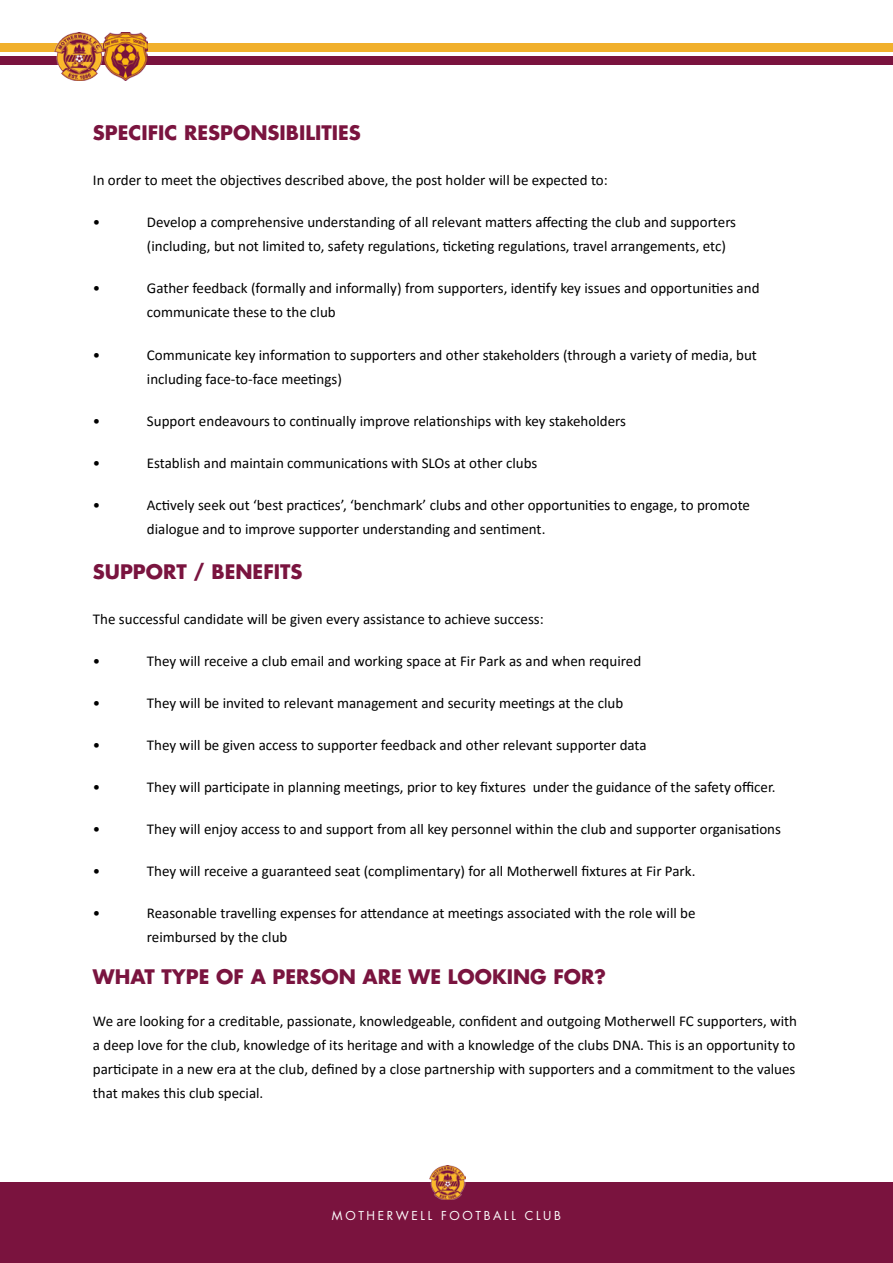
<style>
.page{position:relative;width:893px;height:1263px;background:#fff}
.page>*{position:absolute;margin:0;border:0;box-sizing:border-box;transform-origin:0 0}
.t1{font:700 19.5px "Futura Std";color:#7a143f}
.t2{font:15px/24px "Calibri";color:#000}
.t3{font:12px "Futura Std";letter-spacing:.22em;color:#fff}
</style>
<div class="page">
<div style="left:0;top:1182px;width:893px;height:81px;background:#7a133e"></div>
<img style="left:430px;top:1165px;width:35px;height:34px">
<div style="left:0;top:43px;width:893px;height:8px;background:#f1b02c"></div>
<div style="left:0;top:57px;width:893px;height:8px;background:#7a133e"></div>
<img style="left:54px;top:33px;width:94px;height:47px">
<p class="t1" style="left:93px;top:120px;width:269px">SPECIFIC RESPONSIBILITIES</p>
<p class="t2" style="left:93px;top:168px;width:516px">In order to meet the objectives described above, the post holder will be expected to:</p>
<p class="t2" style="left:93px;top:210px;width:9px">•</p>
<p class="t2" style="left:147px;top:210px;width:591px">Develop a comprehensive understanding of all relevant matters affecting the club and supporters (including, but not limited to, safety regulations, ticketing regulations, travel arrangements, etc)</p>
<p class="t2" style="left:93px;top:276px;width:9px">•</p>
<p class="t2" style="left:147px;top:276px;width:614px">Gather feedback (formally and informally) from supporters, identify key issues and opportunities and communicate these to the club</p>
<p class="t2" style="left:93px;top:342px;width:9px">•</p>
<p class="t2" style="left:147px;top:342px;width:611px">Communicate key information to supporters and other stakeholders (through a variety of media, but including face-to-face meetings)</p>
<p class="t2" style="left:93px;top:408px;width:9px">•</p>
<p class="t2" style="left:147px;top:408px;width:481px">Support endeavours to continually improve relationships with key stakeholders</p>
<p class="t2" style="left:93px;top:450px;width:9px">•</p>
<p class="t2" style="left:147px;top:450px;width:392px">Establish and maintain communications with SLOs at other clubs</p>
<p class="t2" style="left:93px;top:492px;width:9px">•</p>
<p class="t2" style="left:147px;top:492px;width:605px">Actively seek out ‘best practices’, ‘benchmark’ clubs and other opportunities to engage, to promote dialogue and to improve supporter understanding and sentiment.</p>
<p class="t1" style="left:93px;top:558px;width:211px">SUPPORT / BENEFITS</p>
<p class="t2" style="left:93px;top:606px;width:452px">The successful candidate will be given every assistance to achieve success:</p>
<p class="t2" style="left:93px;top:648px;width:9px">•</p>
<p class="t2" style="left:147px;top:648px;width:496px">They will receive a club email and working space at Fir Park as and when required</p>
<p class="t2" style="left:93px;top:690px;width:9px">•</p>
<p class="t2" style="left:147px;top:690px;width:478px">They will be invited to relevant management and security meetings at the club</p>
<p class="t2" style="left:93px;top:732px;width:9px">•</p>
<p class="t2" style="left:147px;top:732px;width:501px">They will be given access to supporter feedback and other relevant supporter data</p>
<p class="t2" style="left:93px;top:774px;width:9px">•</p>
<p class="t2" style="left:147px;top:774px;width:630px">They will participate in planning meetings, prior to key fixtures under the guidance of the safety officer.</p>
<p class="t2" style="left:93px;top:816px;width:9px">•</p>
<p class="t2" style="left:147px;top:816px;width:636px">They will enjoy access to and support from all key personnel within the club and supporter organisations</p>
<p class="t2" style="left:93px;top:858px;width:9px">•</p>
<p class="t2" style="left:147px;top:858px;width:550px">They will receive a guaranteed seat (complimentary) for all Motherwell fixtures at Fir Park.</p>
<p class="t2" style="left:93px;top:900px;width:9px">•</p>
<p class="t2" style="left:147px;top:900px;width:550px">Reasonable travelling expenses for attendance at meetings associated with the role will be reimbursed by the club</p>
<p class="t1" style="left:93px;top:963px;width:515px">WHAT TYPE OF A PERSON ARE WE LOOKING FOR?</p>
<p class="t2" style="left:93px;top:1008px;width:706px;text-align:justify">We are looking for a creditable, passionate, knowledgeable, confident and outgoing Motherwell FC supporters, with a deep love for the club, knowledge of its heritage and with a knowledge of the clubs DNA. This is an opportunity to participate in a new era at the club, defined by a close partnership with supporters and a commitment to the values that makes this club special.</p>
<p class="t3" style="left:332px;top:1208px;width:230px">MOTHERWELL FOOTBALL CLUB</p>
</div>
